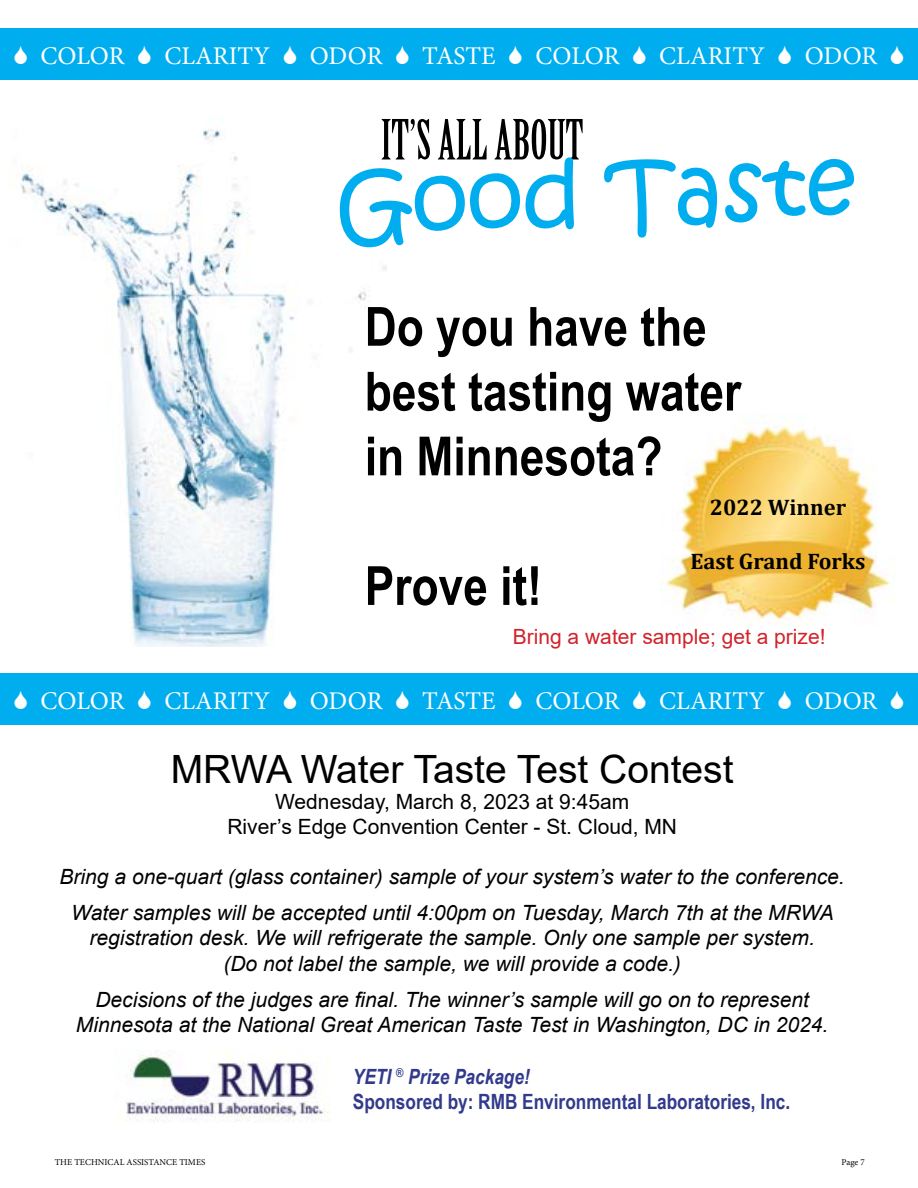
<style>
.page{position:relative;width:918px;height:1188px;background:#fff}
.page>*{position:absolute;margin:0;border:0;box-sizing:border-box;transform-origin:0 0}
.t1{font:90px "Kristen ITC";color:#00aeef}
.t2{font:700 54px/64.8px "Arial Narrow";color:#000}
.t3{font:54px "Birch Std";color:#000}
.t4{font:39px "Arial";color:#000}
.t5{font:25.5px "Minion Pro";color:#fff}
.t6{font:700 22.5px "Cambria";color:#000}
.t7{font:italic 21px/25.2px "Arial";color:#000;text-align:center}
.t8{font:21px/25.2px "Arial";color:#000;text-align:center}
.t9{font:700 21px/25.2px "Arial Narrow";color:#313a8b}
.t10{font:21px "Arial";color:#d2232a}
.t11{font:9px "Minion Pro";color:#000}
.s1{font-style:italic}
</style>
<div class="page">
<div style="left:0;top:28px;width:918px;height:51px;background:#00aeef"></div>
<div style="left:0;top:674px;width:918px;height:51px;background:#00aeef"></div>
<img style="left:10px;top:129px;width:376px;height:518px">
<img style="left:661px;top:425px;width:230px;height:202px">
<img style="left:126px;top:1055px;width:203px;height:67px">
<p class="t5" style="left:41px;top:38px;width:86px">COLOR</p>
<p class="t5" style="left:164px;top:38px;width:107px">CLARITY</p>
<p class="t5" style="left:310px;top:38px;width:74px">ODOR</p>
<p class="t5" style="left:422px;top:38px;width:75px">TASTE</p>
<p class="t5" style="left:535px;top:38px;width:86px">COLOR</p>
<p class="t5" style="left:659px;top:38px;width:107px">CLARITY</p>
<p class="t5" style="left:805px;top:38px;width:74px">ODOR</p>
<h2 class="t3" style="left:381px;top:109px;width:204px">IT’S ALL ABOUT</h2>
<h1 class="t1" style="left:334px;top:149px;width:521px;rotate:-3deg">Good Taste</h1>
<h2 class="t2" style="left:365px;top:292px;width:378px">Do you have the best tasting water in Minnesota?</h2>
<h2 class="t2" style="left:365px;top:551px;width:179px">Prove it!</h2>
<p class="t6" style="left:710px;top:492px;width:138px">2022 Winner</p>
<p class="t6" style="left:690px;top:545px;width:176px">East Grand Forks</p>
<p class="t10" style="left:513px;top:622px;width:314px">Bring a water sample; get a prize!</p>
<p class="t5" style="left:41px;top:684px;width:86px">COLOR</p>
<p class="t5" style="left:164px;top:684px;width:107px">CLARITY</p>
<p class="t5" style="left:310px;top:684px;width:74px">ODOR</p>
<p class="t5" style="left:422px;top:684px;width:75px">TASTE</p>
<p class="t5" style="left:535px;top:684px;width:86px">COLOR</p>
<p class="t5" style="left:659px;top:684px;width:107px">CLARITY</p>
<p class="t5" style="left:805px;top:684px;width:74px">ODOR</p>
<h3 class="t4" style="left:171px;top:743px;width:564px">MRWA Water Taste Test Contest</h3>
<p class="t8" style="left:227px;top:789px;width:451px">Wednesday, March 8, 2023 at 9:45am<br>River’s Edge Convention Center - St. Cloud, MN</p>
<p class="t7" style="left:60px;top:859px;width:787px;line-height:36px">Bring a one-quart (glass container) sample of your system’s water to the conference.<br>Water samples will be accepted until 4:00pm on Tuesday, March 7th at the MRWA</p>
<p class="t7" style="left:89px;top:926px;width:727px">registration desk. We will refrigerate the sample. Only one sample per system. (Do not label the sample, we will provide a code.)</p>
<p class="t7" style="left:76px;top:987px;width:754px">Decisions of the judges are final. The winner’s sample will go on to represent<br>Minnesota at the National Great American Taste Test in Washington, DC in 2024.</p>
<p class="t9" style="left:353px;top:1063px;width:439px"><span class="s1">YETI</span> <sup>®</sup> <span class="s1">Prize Package!<br></span>Sponsored by: RMB Environmental Laboratories, Inc.</p>
<p class="t11" style="left:55px;top:1156px;width:152px">THE TECHNICAL ASSISTANCE TIMES</p>
<p class="t11" style="left:842px;top:1156px;width:25px">Page 7</p>
</div>
